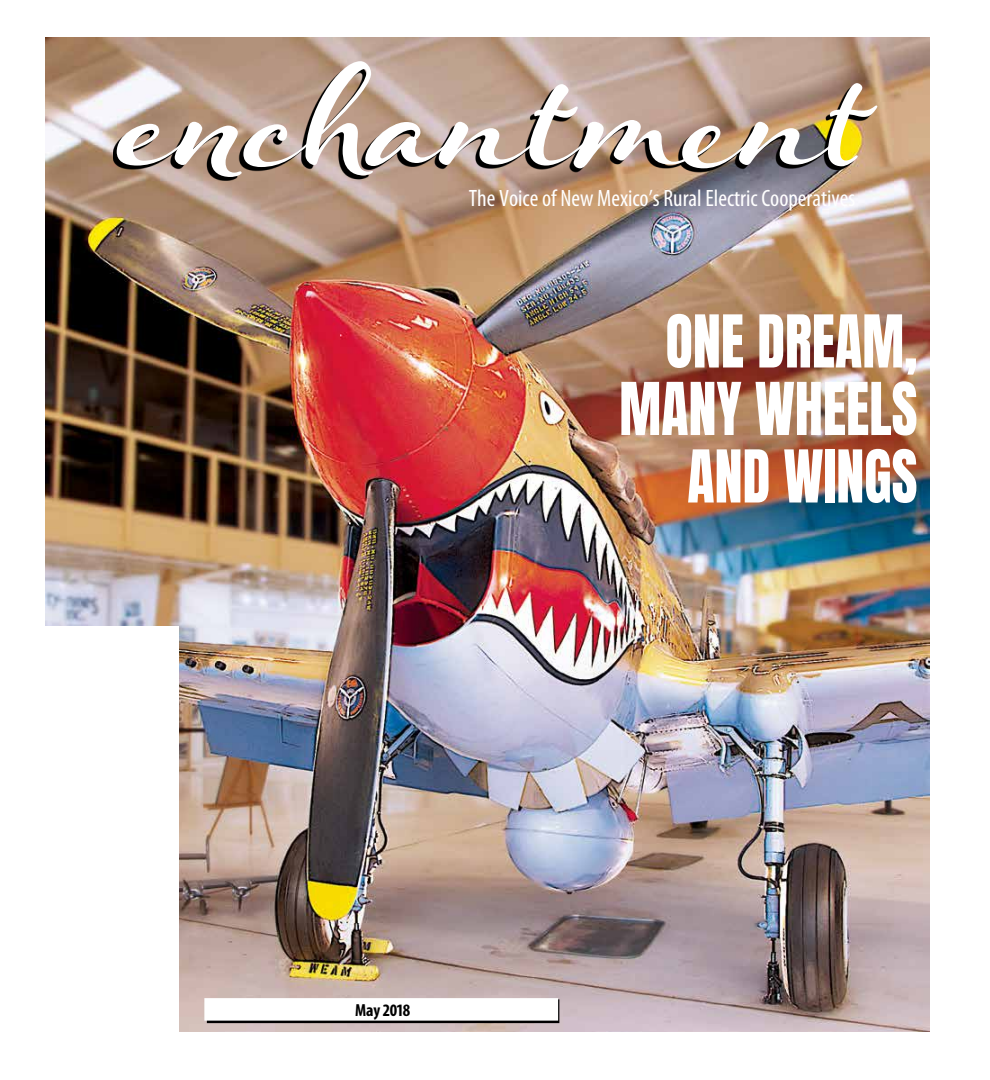
<style>
.page{position:relative;width:990px;height:1080px;background:#fff}
.page>*{position:absolute;margin:0;border:0;box-sizing:border-box;transform-origin:0 0}
.t1{font:700 254.38px "Hummingbird";color:#fff}
.t2{font:61.88px/67.5px "Anton";color:#fff;text-align:right;scale:.91 1}
.t3{font:condensed 23.75px "Myriad Pro";color:#fff}
.t4{font:700 condensed 17.5px "Myriad Pro";color:#000}
</style>
<div class="page">
<img style="left:45px;top:38px;width:885px;height:993px">
<svg style="left:113px;top:65px;width:761px;height:116px;background:#9a8373"></svg>
<div style="left:30px;top:626px;width:149px;height:425px;background:#fff"></div>
<div style="left:207px;top:999px;width:352px;height:24px;background:#000"></div>
<div style="left:204px;top:998px;width:354px;height:23px;background:#fff"></div>
<h1 class="t1" style="left:115px;top:-73px;width:746px">enchantment</h1>
<p class="t3" style="left:469px;top:184px;width:388px">The Voice of New Mexico’s Rural Electric Cooperatives</p>
<p class="t4" style="left:355px;top:999px;width:57px">May 2018</p>
<h2 class="t2" style="left:619px;top:312px;width:329px">ONE DREAM,<br>MANY WHEELS<br>AND WINGS</h2>
</div>
